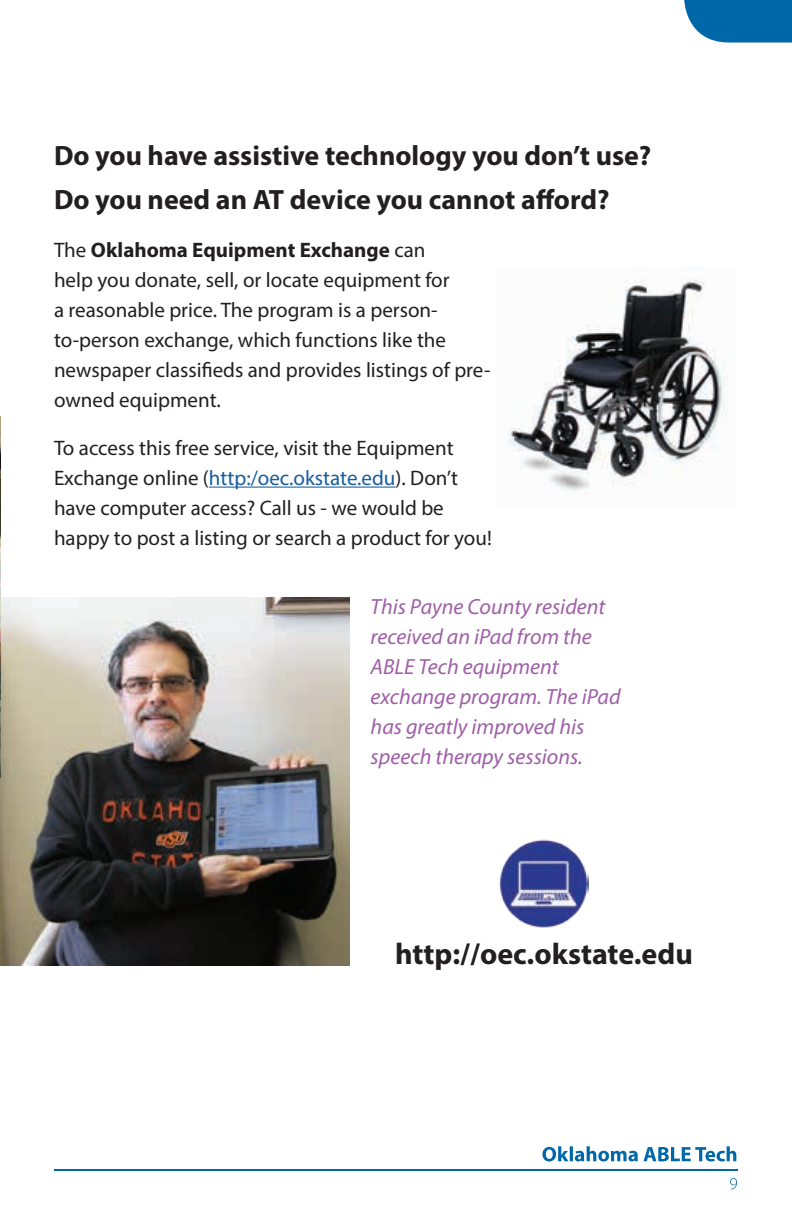
<style>
.page{position:relative;width:792px;height:1224px;background:#fff}
.page>*{position:absolute;margin:0;border:0;box-sizing:border-box;transform-origin:0 0}
.t1{font:700 30px "Myriad Pro";color:#231f20}
.t2{font:700 28px/44px "Myriad Pro";color:#231f20}
.t3{font:italic 22px/30px "Myriad Pro";color:#9f5fa7}
.t4{font:21px/30px "Myriad Pro";color:#231f20}
.s1{font-weight:700}
.s2{color:#175d9e}
</style>
<div class="page">
<svg style="left:684px;top:0;width:108px;height:43px;background:#1976b1"></svg>
<hr style="left:54px;top:1169px;width:684px;height:2px;background:#0068a9">
<hr style="left:209px;top:487px;width:187px;height:1px;background:#175d9e">
<img style="left:499px;top:839px;width:89px;height:89px">
<img style="left:508px;top:278px;width:219px;height:213px">
<img style="left:0;top:598px;width:350px;height:368px">
<svg style="left:730px;top:1178px;width:7px;height:11px"></svg>
<svg style="left:542px;top:1146px;width:194px;height:16px"></svg>
<img style="left:0;top:416px;width:1px;height:362px">
<h2 class="t2" style="left:54px;top:133px;width:599px">Do you have assistive technology you don’t use?<br>Do you need an AT device you cannot afford?</h2>
<p class="t4" style="left:54px;top:235px;width:438px">The <span class="s1">Oklahoma Equipment Exchange</span> can<br>help you donate, sell, or locate equipment for<br>a reasonable price. The program is a person&shy;to-person exchange, which functions like the newspaper classifieds and provides listings of pre&shy;owned equipment.</p>
<p class="t4" style="left:54px;top:433px;width:439px">To access this free service, visit the Equipment Exchange online (<span class="s2">http:/oec.okstate.edu</span>). Don’t have computer access? Call us - we would be happy to post a listing or search a product for you!</p>
<p class="t3" style="left:371px;top:591px;width:252px">This Payne County resident received an iPad from the<br>ABLE Tech equipment exchange program. The iPad has greatly improved his speech therapy sessions.</p>
<h1 class="t1" style="left:395px;top:935px;width:299px">http://oec.okstate.edu</h1>
</div>
